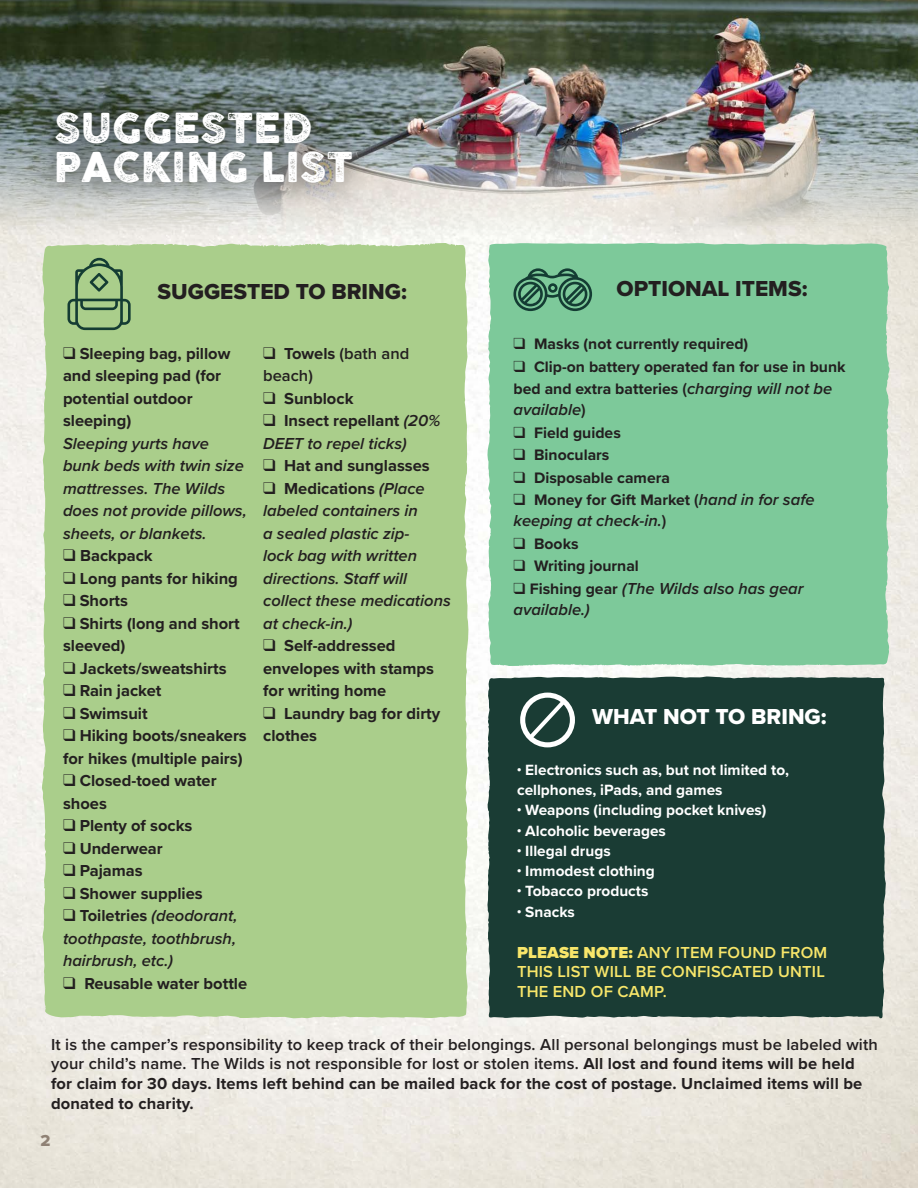
<style>
.page{position:relative;width:918px;height:1188px;background:#fff}
.page>*{position:absolute;margin:0;border:0;box-sizing:border-box;transform-origin:0 0}
.t1{font:40.5px/39px "COCOGOOSELETTERPRESS";color:#fff}
.t2{font:22.5px "Proxima Nova Extrabld";color:#231f20}
.t3{font:22.5px "Proxima Nova Extrabld";color:#fff}
.t4{font:700 16.5px/22.5px "Proxima Nova";color:#231f20}
.t5{font:italic 600 16.5px/22.5px "Proxima Nova";color:#231f20}
.t6{font:600 16.5px/19.8px "Proxima Nova";letter-spacing:.01em;color:#231f20}
.t7{font:600 16.5px/19.8px "Proxima Nova";letter-spacing:.01em;color:#f8e66a}
.t8{font:16.5px "Proxima Nova Extrabld";color:#8f8174}
.t9{font:700 15.75px/22.5px "Proxima Nova";color:#231f20}
.t10{font:700 15.3px/20.2px "Proxima Nova";color:#fff}
.s1{font-weight:700;font-style:normal}
.s2{font-weight:700}
.s3{font-weight:600;font-size:16.5px}
.s4{font-weight:600;font-style:italic;font-size:16.5px}
.s5{font-style:normal}
.s6{font-weight:700;font-style:normal;font-size:15.75px}
.s7{font-weight:900}
</style>
<div class="page">
<img style="left:0;top:0;width:918px;height:255px">
<div style="left:41px;top:243px;width:428px;height:776px;background:#aace8b"></div>
<div style="left:487px;top:243px;width:403px;height:423px;background:#7dc99a"></div>
<div style="left:487px;top:676px;width:399px;height:342px;background:#1a3c34"></div>
<div style="left:30px;top:86px;width:347px;height:122px;background:#323332;opacity:.48"></div>
<svg style="left:68px;top:258px;width:63px;height:72px;background:#83a974"></svg>
<svg style="left:513px;top:268px;width:79px;height:43px;background:#518e6f"></svg>
<div style="left:520px;top:693px;width:55px;height:54px;border:5px solid #fff;border-radius:50%"></div>
<svg style="left:524px;top:695px;width:46px;height:49px"></svg>
<p class="t1" style="left:54px;top:109px;width:301px">SUGGESTED<br>PACKING LIST</p>
<p class="t2" style="left:158px;top:275px;width:251px">SUGGESTED TO BRING:</p>
<p class="t2" style="left:616px;top:272px;width:193px">OPTIONAL ITEMS:</p>
<p class="t4" style="left:63px;top:342px;width:169px">❑ Sleeping bag, pillow and sleeping pad (for potential outdoor sleeping)</p>
<p class="t5" style="left:63px;top:432px;width:185px">Sleeping yurts have bunk beds with twin size mattresses. The Wilds does not provide pillows, sheets, or blankets.</p>
<p class="t4" style="left:63px;top:544px;width:91px">❑ Backpack</p>
<p class="t4" style="left:63px;top:567px;width:176px">❑ Long pants for hiking</p>
<p class="t4" style="left:63px;top:589px;width:67px">❑ Shorts</p>
<p class="t4" style="left:63px;top:612px;width:178px">❑ Shirts (long and short sleeved)</p>
<p class="t4" style="left:63px;top:657px;width:165px">❑ Jackets/sweatshirts</p>
<p class="t4" style="left:63px;top:679px;width:100px">❑ Rain jacket</p>
<p class="t4" style="left:63px;top:702px;width:86px">❑ Swimsuit</p>
<p class="t4" style="left:63px;top:724px;width:185px">❑ Hiking boots/sneakers for hikes (multiple pairs)</p>
<p class="t4" style="left:63px;top:769px;width:155px">❑ Closed-toed water shoes</p>
<p class="t4" style="left:63px;top:814px;width:131px">❑ Plenty of socks</p>
<p class="t4" style="left:63px;top:837px;width:101px">❑ Underwear</p>
<p class="t4" style="left:63px;top:859px;width:81px">❑ Pajamas</p>
<p class="t4" style="left:63px;top:882px;width:141px">❑ Shower supplies</p>
<p class="t5" style="left:63px;top:904px;width:176px;text-align:justify">❑ <span class="s1">Toiletries</span> (deodorant, toothpaste, toothbrush, hairbrush, etc.)</p>
<p class="t4" style="left:63px;top:972px;width:186px">❑ Reusable water bottle</p>
<p class="t6" style="left:263px;top:342px;width:148px;line-height:22.5px">❑ <span class="s2">Towels</span> (bath and beach)</p>
<p class="t4" style="left:263px;top:387px;width:92px">❑ Sunblock</p>
<p class="t5" style="left:263px;top:409px;width:179px">❑ <span class="s1">Insect repellant</span> (20%<br>DEET to repel ticks)</p>
<p class="t4" style="left:263px;top:454px;width:168px">❑ Hat and sunglasses</p>
<p class="t5" style="left:263px;top:477px;width:189px">❑ <span class="s1">Medications</span> (Place labeled containers in<br>a sealed plastic zip-<br>lock bag with written directions. Staff will collect these medications at check-in.)</p>
<p class="t4" style="left:263px;top:634px;width:173px">❑ Self-addressed envelopes with stamps for writing home</p>
<p class="t4" style="left:263px;top:702px;width:179px">❑ Laundry bag for dirty clothes</p>
<p class="t9" style="left:513px;top:332px;width:236px">❑ Masks (not currently required)</p>
<p class="t9" style="left:513px;top:355px;width:334px">❑ Clip-on battery operated fan for use in bunk bed and extra batteries <span class="s3">(</span><span class="s4">charging will not be</span></p>
<p class="t5" style="left:513px;top:398px;width:74px">available<span class="s5">)</span></p>
<p class="t9" style="left:513px;top:421px;width:109px">❑ Field guides</p>
<p class="t9" style="left:513px;top:443px;width:97px">❑ Binoculars</p>
<p class="t9" style="left:513px;top:466px;width:158px">❑ Disposable camera</p>
<p class="t9" style="left:513px;top:488px;width:303px">❑ Money for Gift Market <span class="s3">(</span><span class="s4">hand in for safe</span></p>
<p class="t5" style="left:513px;top:509px;width:154px">keeping at check-in.<span class="s5">)</span></p>
<p class="t9" style="left:513px;top:532px;width:67px">❑ Books</p>
<p class="t9" style="left:513px;top:554px;width:127px">❑ Writing journal</p>
<p class="t5" style="left:513px;top:577px;width:292px;line-height:21px">❑ <span class="s6">Fishing gear</span> (The Wilds also has gear available.)</p>
<p class="t3" style="left:592px;top:700px;width:236px">WHAT NOT TO BRING:</p>
<p class="t10" style="left:517px;top:759px;width:274px"><span class="s7">·</span> Electronics such as, but not limited to,</p>
<p class="t10" style="left:517px;top:780px;width:207px">cellphones, iPads, and games</p>
<p class="t10" style="left:517px;top:800px;width:251px"><span class="s7">·</span> Weapons (including pocket knives)</p>
<p class="t10" style="left:517px;top:820px;width:150px"><span class="s7">·</span> Alcoholic beverages <span class="s7">·</span> Illegal drugs</p>
<p class="t10" style="left:517px;top:861px;width:139px"><span class="s7">·</span> Immodest clothing</p>
<p class="t10" style="left:517px;top:881px;width:133px"><span class="s7">·</span> Tobacco products</p>
<p class="t10" style="left:517px;top:901px;width:59px"><span class="s7">·</span> Snacks</p>
<p class="t7" style="left:517px;top:942px;width:312px"><span class="s7">PLEASE NOTE:</span> ANY ITEM FOUND FROM<br>THIS LIST WILL BE CONFISCATED UNTIL<br>THE END OF CAMP.</p>
<p class="t6" style="left:51px;top:1034px;width:828px">It is the camper’s responsibility to keep track of their belongings. All personal belongings must be labeled with your child’s name. The Wilds is not responsible for lost or stolen items. <span class="s2">All lost and found items will be held for claim for 30 days. Items left behind can be mailed back for the cost of postage. Unclaimed items will be donated to charity.</span></p>
<p class="t8" style="left:40px;top:1128px;width:12px">2</p>
</div>
